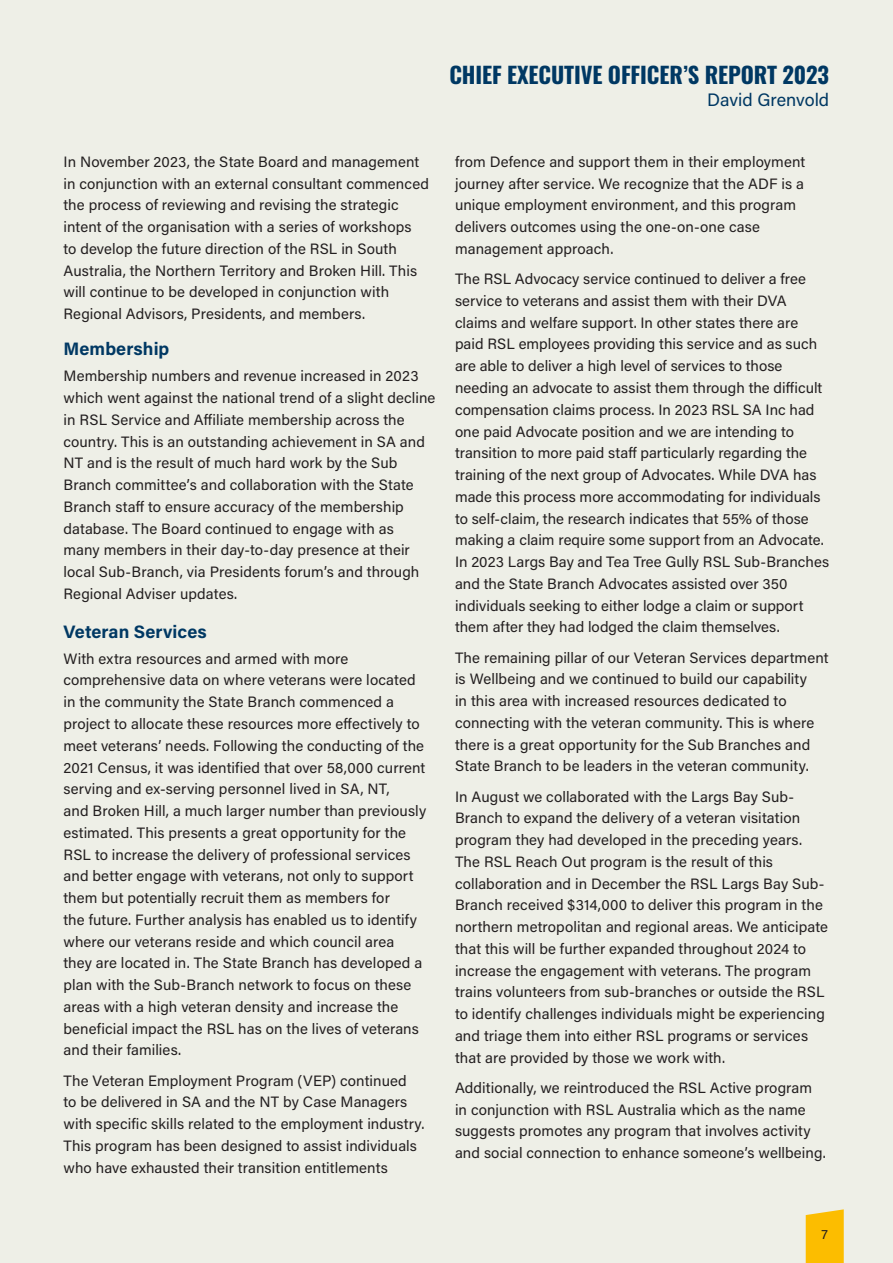
<style>
.page{position:relative;width:893px;height:1263px;background:#eeefe7}
.page>*{position:absolute;margin:0;border:0;box-sizing:border-box;transform-origin:0 0}
.t1{font:700 22.5px "Oswald";letter-spacing:-.005em;color:#003863}
.Text{font:700 18px "Acumin Pro";letter-spacing:.005em;color:#003863}
.t2{font:18px "Acumin Pro";color:#003863}
.Text-2{font:15px/21.8px "Acumin Pro";letter-spacing:.005em;color:#231f20}
.t3{font:13.5px "Acumin Pro";color:#231f20}
</style>
<div class="page">
<svg style="left:806px;top:1209px;width:38px;height:54px;background:#fbc00f"></svg>
<p class="t1" style="left:449px;top:63px;width:381px">CHIEF EXECUTIVE OFFICER’S REPORT 2023</p>
<p class="t2" style="left:707px;top:87px;width:123px">David Grenvold</p>
<p class="Text-2" style="left:63px;top:150px;width:367px">In November 2023, the State Board and management in conjunction with an external consultant commenced the process of reviewing and revising the strategic intent of the organisation with a series of workshops<br>to develop the future direction of the RSL in South Australia, the Northern Territory and Broken Hill. This will continue to be developed in conjunction with Regional Advisors, Presidents, and members.</p>
<p class="Text" style="left:63px;top:336px;width:107px">Membership</p>
<p class="Text-2" style="left:63px;top:365px;width:373px">Membership numbers and revenue increased in 2023 which went against the national trend of a slight decline in RSL Service and Affiliate membership across the country. This is an outstanding achievement in SA and NT and is the result of much hard work by the Sub Branch committee’s and collaboration with the State Branch staff to ensure accuracy of the membership database. The Board continued to engage with as<br>many members in their day-to-day presence at their local Sub-Branch, via Presidents forum’s and through Regional Adviser updates.</p>
<p class="Text" style="left:63px;top:619px;width:145px">Veteran Services</p>
<p class="Text-2" style="left:63px;top:647px;width:364px">With extra resources and armed with more comprehensive data on where veterans were located in the community the State Branch commenced a project to allocate these resources more effectively to meet veterans’ needs. Following the conducting of the 2021 Census, it was identified that over 58,000 current serving and ex-serving personnel lived in SA, NT,<br>and Broken Hill, a much larger number than previously estimated. This presents a great opportunity for the RSL to increase the delivery of professional services and better engage with veterans, not only to support them but potentially recruit them as members for<br>the future. Further analysis has enabled us to identify where our veterans reside and which council area they are located in. The State Branch has developed a plan with the Sub-Branch network to focus on these areas with a high veteran density and increase the beneficial impact the RSL has on the lives of veterans and their families.</p>
<p class="Text-2" style="left:63px;top:1069px;width:363px">The Veteran Employment Program (VEP) continued<br>to be delivered in SA and the NT by Case Managers with specific skills related to the employment industry.<br>This program has been designed to assist individuals who have exhausted their transition entitlements</p>
<p class="Text-2" style="left:455px;top:150px;width:352px">from Defence and support them in their employment journey after service. We recognize that the ADF is a unique employment environment, and this program delivers outcomes using the one-on-one case management approach.</p>
<p class="Text-2" style="left:455px;top:267px;width:376px">The RSL Advocacy service continued to deliver a free service to veterans and assist them with their DVA claims and welfare support. In other states there are paid RSL employees providing this service and as such are able to deliver a high level of services to those needing an advocate to assist them through the difficult compensation claims process. In 2023 RSL SA Inc had one paid Advocate position and we are intending to transition to more paid staff particularly regarding the training of the next group of Advocates. While DVA has made this process more accommodating for individuals to self-claim, the research indicates that 55% of those making a claim require some support from an Advocate.<br>In 2023 Largs Bay and Tea Tree Gully RSL Sub-Branches and the State Branch Advocates assisted over 350 individuals seeking to either lodge a claim or support them after they had lodged the claim themselves.</p>
<p class="Text-2" style="left:455px;top:646px;width:375px">The remaining pillar of our Veteran Services department is Wellbeing and we continued to build our capability<br>in this area with increased resources dedicated to connecting with the veteran community. This is where there is a great opportunity for the Sub Branches and State Branch to be leaders in the veteran community.</p>
<p class="Text-2" style="left:455px;top:785px;width:374px">In August we collaborated with the Largs Bay Sub-Branch to expand the delivery of a veteran visitation program they had developed in the preceding years.<br>The RSL Reach Out program is the result of this collaboration and in December the RSL Largs Bay Sub-Branch received $314,000 to deliver this program in the northern metropolitan and regional areas. We anticipate that this will be further expanded throughout 2024 to increase the engagement with veterans. The program trains volunteers from sub-branches or outside the RSL to identify challenges individuals might be experiencing and triage them into either RSL programs or services that are provided by those we work with.</p>
<p class="Text-2" style="left:455px;top:1076px;width:372px">Additionally, we reintroduced the RSL Active program in conjunction with RSL Australia which as the name suggests promotes any program that involves activity and social connection to enhance someone’s wellbeing.</p>
<p class="t3" style="left:822px;top:1225px;width:8px">7</p>
</div>
